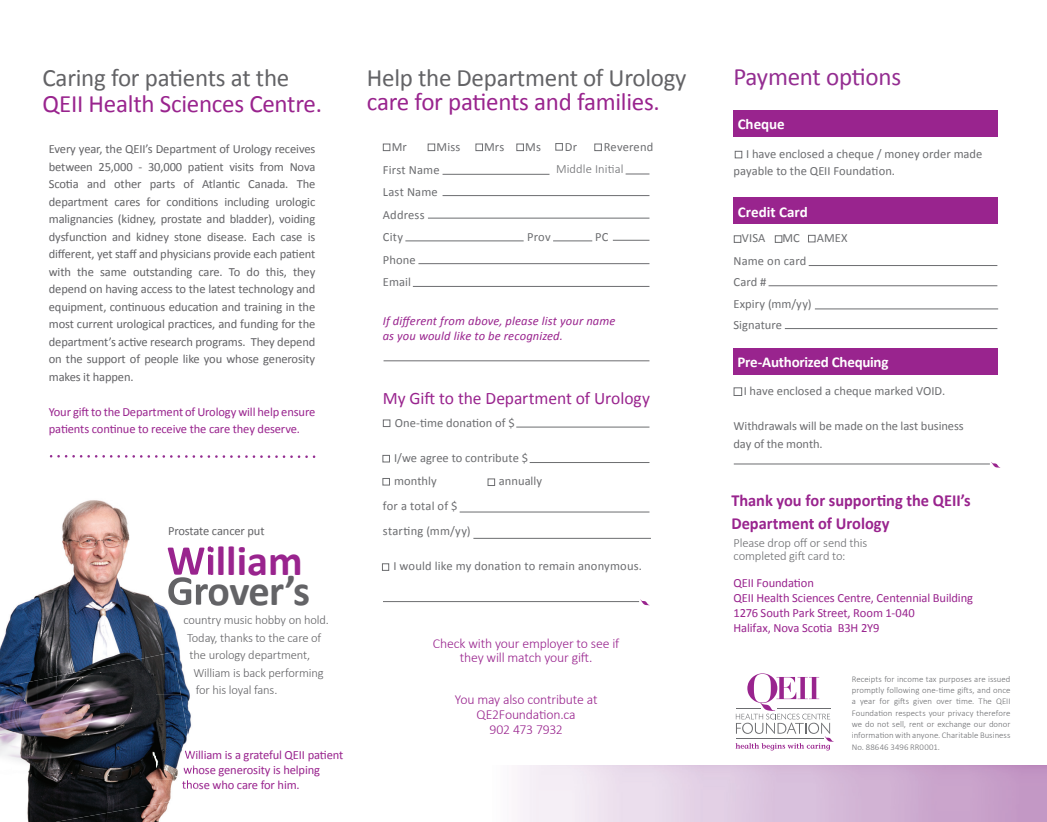
<style>
.page{position:relative;width:1047px;height:822px;background:#fff}
.page>*{position:absolute;margin:0;border:0;box-sizing:border-box;transform-origin:0 0}
.t1{font:700 42.5px "Calibri";letter-spacing:-.02em;color:#636366}
.t2{font:700 42.5px "Calibri";color:#99248e}
.t3{font:25px "Calibri";letter-spacing:-.01em;color:#99248e}
.t4{font:25px "Calibri";letter-spacing:-.01em;color:#636366}
.t5{font:25px "Calibri";letter-spacing:-.01em;color:#942d91}
.t6{font:17.5px "Calibri";letter-spacing:-.005em;color:#99248e}
.t7{font:700 16.88px/23.1px "Calibri";color:#99248e}
.t8{font:700 15px "Calibri";letter-spacing:-.015em;color:#fff}
.t9{font:300 13.75px/15px "Calibri";letter-spacing:-.015em;color:#99248e;text-align:center}
.t10{font:12.5px/17.5px "Calibri";letter-spacing:-.01em;color:#636366;text-align:justify}
.t11{font:12.5px/22.5px "Calibri";letter-spacing:.005em;color:#6c6d70}
.t12{font:12.5px/15px "Calibri";letter-spacing:-.01em;color:#99248e}
.t13{font:300 12.5px "Calibri";letter-spacing:-.01em;color:#636366}
.t14{font:italic 12.5px/15px "Calibri";letter-spacing:.01em;color:#99248e}
.t15{font:300 12.5px/12.5px "Calibri";letter-spacing:-.005em;color:#6c6d70}
.t16{font:300 8.75px/11.2px "Calibri";letter-spacing:.005em;color:#6c6d70;text-align:justify}
</style>
<div class="page">
<img style="left:0;top:500px;width:190px;height:194px">
<svg style="left:51px;top:455px;width:264px;height:3px"></svg>
<img style="left:168px;top:545px;width:43px;height:30px">
<img style="left:168px;top:575px;width:43px;height:30px">
<img style="left:27px;top:779px;width:171px;height:42px">
<img style="left:155px;top:694px;width:36px;height:85px">
<img style="left:72px;top:652px;width:109px;height:42px">
<svg style="left:183px;top:749px;width:11px;height:26px"></svg>
<img style="left:182px;top:779px;width:15px;height:9px">
<img style="left:0;top:672px;width:155px;height:107px">
<div style="left:383px;top:144px;width:7px;height:7px;border:1px solid #6c6d70"></div>
<div style="left:555px;top:143px;width:7px;height:7px;border:1px solid #6c6d70"></div>
<div style="left:516px;top:144px;width:7px;height:7px;border:1px solid #6c6d70"></div>
<div style="left:594px;top:144px;width:7px;height:7px;border:1px solid #6c6d70"></div>
<div style="left:475px;top:144px;width:7px;height:7px;border:1px solid #6c6d70"></div>
<div style="left:428px;top:144px;width:7px;height:7px;border:1px solid #6c6d70"></div>
<div style="left:382px;top:455px;width:7px;height:7px;border:1px solid #6c6d70"></div>
<div style="left:383px;top:419px;width:7px;height:7px;border:1px solid #6c6d70"></div>
<div style="left:487px;top:478px;width:8px;height:7px;border:1px solid #6c6d70"></div>
<div style="left:382px;top:478px;width:7px;height:7px;border:1px solid #6c6d70"></div>
<hr style="left:442px;top:174px;width:107px;height:1px;background:#6c6d70">
<svg style="left:625px;top:174px;width:24px;height:1px"></svg>
<hr style="left:442px;top:195px;width:207px;height:1px;background:#6c6d70">
<hr style="left:428px;top:218px;width:221px;height:1px;background:#6c6d70">
<hr style="left:405px;top:240px;width:118px;height:1px;background:#6c6d70">
<hr style="left:553px;top:240px;width:39px;height:1px;background:#6c6d70">
<hr style="left:612px;top:240px;width:37px;height:1px;background:#6c6d70">
<hr style="left:418px;top:263px;width:231px;height:1px;background:#6c6d70">
<hr style="left:413px;top:286px;width:236px;height:1px;background:#6c6d70">
<hr style="left:383px;top:360px;width:266px;height:1px;background:#6c6d70">
<hr style="left:516px;top:426px;width:133px;height:1px;background:#6c6d70">
<hr style="left:529px;top:462px;width:120px;height:1px;background:#6c6d70">
<hr style="left:459px;top:511px;width:190px;height:1px;background:#6c6d70">
<hr style="left:473px;top:538px;width:178px;height:1px;background:#6c6d70">
<div style="left:382px;top:563px;width:7px;height:7px;border:1px solid #6c6d70"></div>
<svg style="left:640px;top:599px;width:9px;height:6px"></svg>
<hr style="left:383px;top:601px;width:256px;height:1px;background:#6c6d70">
<div style="left:733px;top:348px;width:264px;height:26px;background:#99248e"></div>
<svg style="left:991px;top:462px;width:8px;height:5px"></svg>
<hr style="left:733px;top:463px;width:256px;height:1px;background:#6c6d70">
<div style="left:733px;top:110px;width:264px;height:26px;background:#99248e"></div>
<svg style="left:735px;top:673px;width:98px;height:77px"></svg>
<div style="left:733px;top:197px;width:264px;height:27px;background:#99248e"></div>
<div style="left:733px;top:387px;width:8px;height:8px;border:1px solid #6c6d70"></div>
<div style="left:734px;top:235px;width:7px;height:7px;border:1px solid #6c6d70"></div>
<div style="left:775px;top:235px;width:7px;height:7px;border:1px solid #6c6d70"></div>
<div style="left:808px;top:235px;width:7px;height:7px;border:1px solid #6c6d70"></div>
<div style="left:734px;top:151px;width:8px;height:7px;border:1px solid #6c6d70"></div>
<hr style="left:808px;top:265px;width:189px;height:1px;background:#6c6d70">
<hr style="left:768px;top:285px;width:229px;height:1px;background:#6c6d70">
<hr style="left:814px;top:308px;width:183px;height:1px;background:#6c6d70">
<hr style="left:784px;top:328px;width:213px;height:1px;background:#6c6d70">
<h2 class="t4" style="left:43px;top:62px;width:248px">Caring for patients at the</h2>
<h2 class="t3" style="left:43px;top:88px;width:281px">QEII Health Sciences Centre.</h2>
<p class="t10" style="left:49px;top:140px;width:268px">Every year, the QEII’s Department of Urology receives between 25,000 - 30,000 patient visits from Nova Scotia and other parts of Atlantic Canada. The department cares for conditions including urologic malignancies (kidney, prostate and bladder), voiding dysfunction and kidney stone disease. Each case is different, yet staff and physicians provide each patient with the same outstanding care. To do this, they depend on having access to the latest technology and equipment, continuous education and training in the most current urological practices, and funding for the department’s active research programs. They depend on the support of people like you whose generosity makes it happen.</p>
<p class="t12" style="left:49px;top:403px;width:268px;line-height:17.5px">Your gift to the Department of Urology will help ensure patients continue to receive the care they deserve.</p>
<p class="t10" style="left:168px;top:522px;width:98px">Prostate cancer put</p>
<h1 class="t2" style="left:167px;top:533px;width:137px">William</h1>
<h1 class="t1" style="left:167px;top:563px;width:145px">Grover’s</h1>
<p class="t13" style="left:183px;top:612px;width:147px">country music hobby on hold.</p>
<p class="t13" style="left:187px;top:629px;width:136px">Today, thanks to the care of</p>
<p class="t13" style="left:189px;top:647px;width:122px">the urology department,</p>
<p class="t13" style="left:193px;top:664px;width:132px">William is back performing</p>
<p class="t13" style="left:196px;top:682px;width:83px">for his loyal fans.</p>
<p class="t12" style="left:182px;top:746px;width:163px">William is a grateful QEII patient whose generosity is helping those who care for him.</p>
<h2 class="t4" style="left:367px;top:62px;width:321px">Help the Department of Urology</h2>
<h2 class="t3" style="left:367px;top:86px;width:294px">care for patients and families.</h2>
<p class="t11" style="left:391px;top:136px;width:17px">Mr</p>
<p class="t11" style="left:436px;top:136px;width:25px">Miss</p>
<p class="t11" style="left:484px;top:136px;width:22px">Mrs</p>
<p class="t11" style="left:525px;top:136px;width:17px">Ms</p>
<p class="t11" style="left:564px;top:136px;width:14px">Dr</p>
<p class="t11" style="left:603px;top:136px;width:51px">Reverend</p>
<p class="t11" style="left:383px;top:158px;width:58px">First Name<br>Last Name<br>Address<br>City</p>
<p class="t15" style="left:556px;top:162px;width:69px">Middle Initial</p>
<p class="t11" style="left:527px;top:226px;width:25px">Prov</p>
<p class="t11" style="left:595px;top:226px;width:15px">PC</p>
<p class="t11" style="left:383px;top:248px;width:34px">Phone<br>Email</p>
<p class="t14" style="left:383px;top:313px;width:234px">If different from above, please list your name as you would like to be recognized.</p>
<h3 class="t6" style="left:383px;top:387px;width:269px">My Gift to the Department of Urology</h3>
<p class="t11" style="left:394px;top:411px;width:121px">One-time donation of $</p>
<p class="t11" style="left:394px;top:446px;width:135px;line-height:23.1px">I/we agree to contribute $ monthly</p>
<p class="t11" style="left:499px;top:469px;width:45px">annually</p>
<p class="t11" style="left:383px;top:493px;width:89px;line-height:25px">for a total of $ starting (mm/yy)</p>
<p class="t11" style="left:393px;top:554px;width:250px">I would like my donation to remain anonymous.</p>
<p class="t9" style="left:433px;top:636px;width:188px;line-height:13.8px">Check with your employer to see if they will match your gift.</p>
<p class="t9" style="left:454px;top:691px;width:144px">You may also contribute at<br>QE2Foundation.ca<br>902 473 7932</p>
<h2 class="t5" style="left:733px;top:61px;width:169px">Payment options</h2>
<p class="t8" style="left:737px;top:114px;width:49px">Cheque</p>
<p class="t11" style="left:733px;top:145px;width:250px;line-height:17.5px;text-indent:12px">I have enclosed a cheque / money order made payable to the QEII Foundation.</p>
<p class="t8" style="left:737px;top:202px;width:71px">Credit Card</p>
<p class="t11" style="left:741px;top:227px;width:25px">VISA</p>
<p class="t11" style="left:782px;top:227px;width:19px">MC</p>
<p class="t11" style="left:816px;top:227px;width:32px">AMEX</p>
<p class="t11" style="left:733px;top:250px;width:80px;line-height:21.2px">Name on card<br>Card #<br>Expiry (mm/yy)<br>Signature</p>
<p class="t8" style="left:737px;top:352px;width:152px">Pre-Authorized Chequing</p>
<p class="t11" style="left:743px;top:379px;width:203px">I have enclosed a cheque marked VOID.</p>
<p class="t11" style="left:733px;top:417px;width:232px;line-height:17.5px">Withdrawals will be made on the last business day of the month.</p>
<h3 class="t7" style="left:731px;top:488px;width:241px">Thank you for supporting the QEII’s<br>Department of Urology</h3>
<p class="t15" style="left:733px;top:536px;width:135px">Please drop off or send this completed gift card to:</p>
<p class="t12" style="left:733px;top:574px;width:241px">QEII Foundation<br>QEII Health Sciences Centre, Centennial Building<br>1276 South Park Street, Room 1-040<br>Halifax, Nova Scotia B3H 2Y9</p>
<p class="t16" style="left:851px;top:673px;width:160px">Receipts for income tax purposes are issued promptly following one-time gifts, and once a year for gifts given over time. The QEII Foundation respects your privacy therefore we do not sell, rent or exchange our donor information with anyone. Charitable Business No. 88646 3496 RR0001.</p>
</div>
